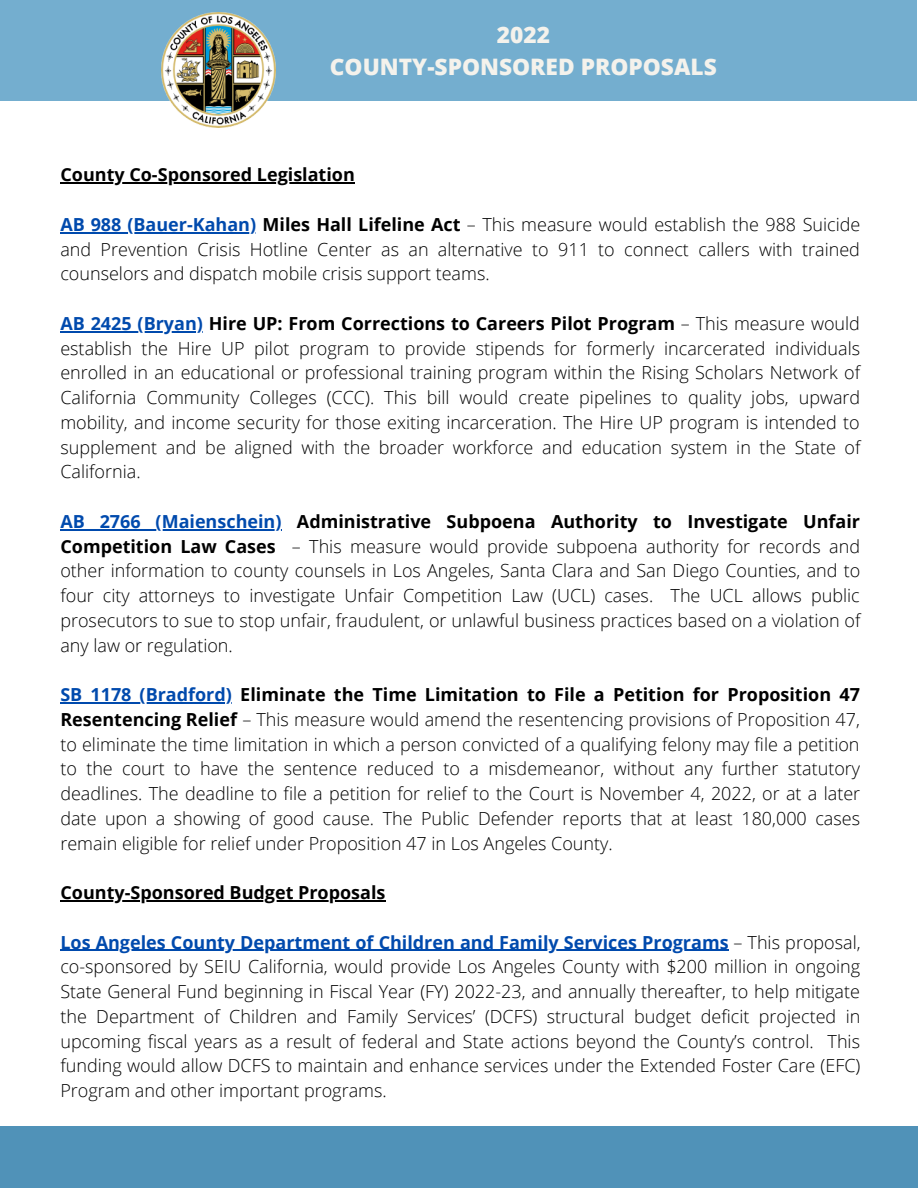
<style>
.page{position:relative;width:918px;height:1188px;background:#fff}
.page>*{position:absolute;margin:0;border:0;box-sizing:border-box;transform-origin:0 0}
.t1{font:800 22.65px "Open Sans";color:#f4f2ec}
.t2{font:300 18px/24.8px "Open Sans";color:#000;text-align:justify}
.t3{font:700 18px "Open Sans";color:#000}
.s1{font-weight:700;color:#004aad}
.s2{font-weight:700}
</style>
<div class="page">
<div style="left:0;top:1126px;width:918px;height:62px;background:#5092b8"></div>
<div style="left:0;top:0;width:917px;height:100px;background:#74aecf"></div>
<img style="left:162px;top:13px;width:113px;height:114px">
<hr style="left:60px;top:182px;width:295px;height:2px;background:#000">
<hr style="left:60px;top:232px;width:196px;height:1px;background:#004aad">
<hr style="left:60px;top:331px;width:143px;height:1px;background:#004aad">
<hr style="left:60px;top:529px;width:222px;height:1px;background:#004aad">
<hr style="left:60px;top:702px;width:172px;height:1px;background:#004aad">
<hr style="left:60px;top:900px;width:326px;height:1px;background:#000">
<hr style="left:60px;top:950px;width:669px;height:1px;background:#004aad">
<p class="t1" style="left:497px;top:19px;width:55px">2022</p>
<p class="t1" style="left:330px;top:50px;width:388px">COUNTY-SPONSORED PROPOSALS</p>
<p class="t3" style="left:60px;top:162px;width:296px">County Co-Sponsored Legislation</p>
<p class="t2" style="left:60px;top:211px;width:801px"><span class="s1">AB 988 (Bauer-Kahan)</span> <span class="s2">Miles Hall Lifeline Act</span> – This measure would establish the 988 Suicide and Prevention Crisis Hotline Center as an alternative to 911 to connect callers with trained counselors and dispatch mobile crisis support teams.</p>
<p class="t2" style="left:60px;top:310px;width:802px"><span class="s1">AB 2425 (Bryan)</span> <span class="s2">Hire UP: From Corrections to Careers Pilot Program</span> – This measure would establish the Hire UP pilot program to provide stipends for formerly incarcerated individuals enrolled in an educational or professional training program within the Rising Scholars Network of California Community Colleges (CCC). This bill would create pipelines to quality jobs, upward mobility, and income security for those exiting incarceration. The Hire UP program is intended to supplement and be aligned with the broader workforce and education system in the State of California.</p>
<p class="t2" style="left:60px;top:508px;width:802px"><span class="s1">AB 2766 (Maienschein)</span> <span class="s2">Administrative Subpoena Authority to Investigate Unfair Competition Law Cases</span> – This measure would provide subpoena authority for records and other information to county counsels in Los Angeles, Santa Clara and San Diego Counties, and to four city attorneys to investigate Unfair Competition Law (UCL) cases. The UCL allows public prosecutors to sue to stop unfair, fraudulent, or unlawful business practices based on a violation of any law or regulation.</p>
<p class="t2" style="left:60px;top:682px;width:801px"><span class="s1">SB 1178 (Bradford)</span> <span class="s2">Eliminate the Time Limitation to File a Petition for Proposition 47<br>Resentencing Relief</span> – This measure would amend the resentencing provisions of Proposition 47, to eliminate the time limitation in which a person convicted of a qualifying felony may file a petition to the court to have the sentence reduced to a misdemeanor, without any further statutory deadlines. The deadline to file a petition for relief to the Court is November 4, 2022, or at a later date upon a showing of good cause. The Public Defender reports that at least 180,000 cases remain eligible for relief under Proposition 47 in Los Angeles County.</p>
<p class="t3" style="left:60px;top:880px;width:327px">County-Sponsored Budget Proposals</p>
<p class="t2" style="left:60px;top:929px;width:802px"><span class="s1">Los Angeles County Department of Children and Family Services Programs</span> – This proposal, co-sponsored by SEIU California, would provide Los Angeles County with $200 million in ongoing State General Fund beginning in Fiscal Year (FY) 2022-23, and annually thereafter, to help mitigate the Department of Children and Family Services’ (DCFS) structural budget deficit projected in upcoming fiscal years as a result of federal and State actions beyond the County’s control. This funding would allow DCFS to maintain and enhance services under the Extended Foster Care (EFC)<br>Program and other important programs.</p>
</div>
